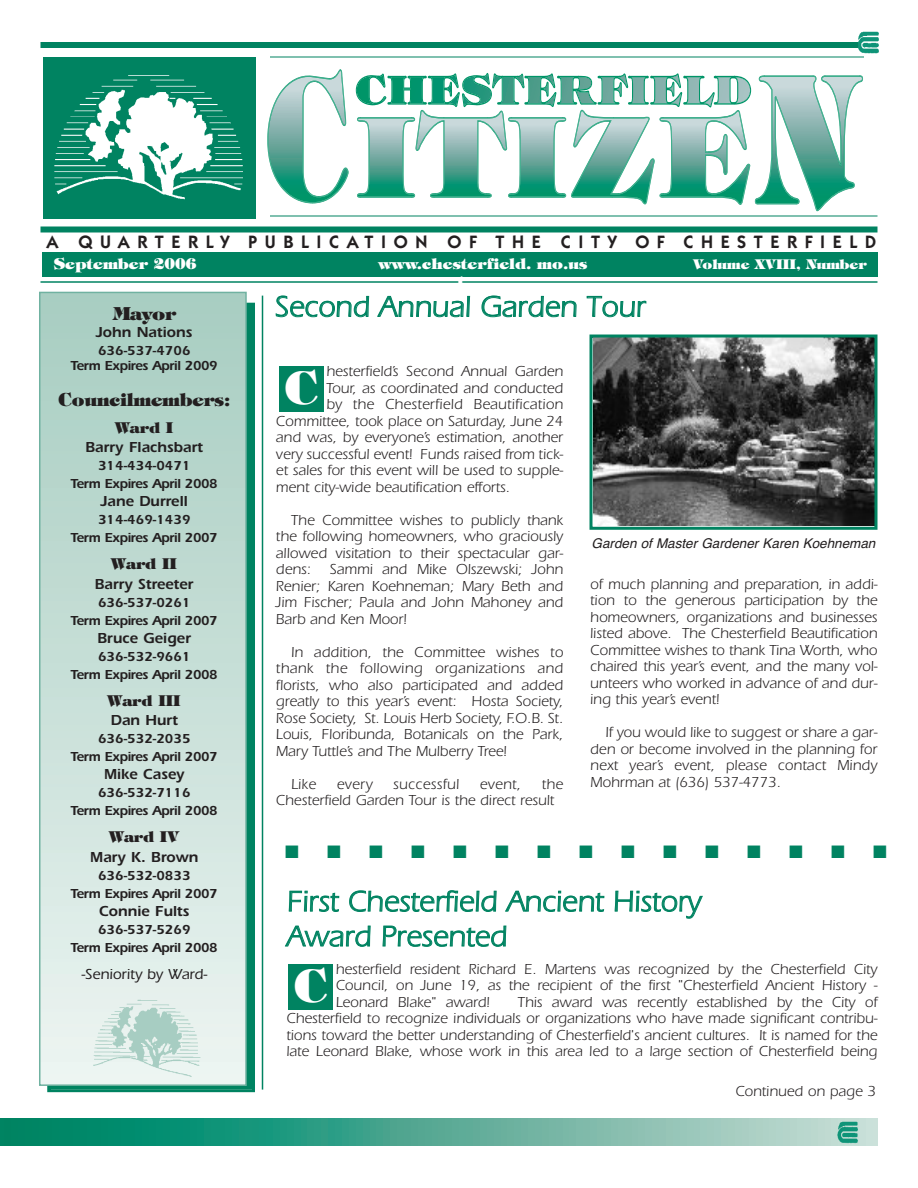
<style>
.page{position:relative;width:918px;height:1188px;background:#fff}
.page>*{position:absolute;margin:0;border:0;box-sizing:border-box;transform-origin:0 0}
.t1{font:800 45px "Tiffany";color:#fff;scale:.96 1}
.t2{font:30px/34.8px "Itc Eras";color:#008361}
.t3{font:600 18px "Itc Kabel";letter-spacing:.42em;color:#231f20}
.t4{font:800 18px "Tiffany";color:#231f20}
.t5{font:18px "Zapf Dingbats";color:#008361}
.t6{font:15px/16.5px "Itc Eras";color:#231f20;text-align:justify}
.t7{font:600 15px "Itc Eras";color:#231f20}
.t8{font:800 15px "Tiffany";color:#fff}
.t9{font:800 15px "Tiffany";letter-spacing:.005em;color:#231f20}
.t10{font:500 15px "Itc Eras";color:#231f20}
.t11{font:15px "Itc Eras";letter-spacing:.025em;color:#231f20}
.t12{font:600 13.5px/18px "Itc Eras";letter-spacing:-.03em;color:#231f20;text-align:center}
.t13{font:italic 13.5px "Helvetica";color:#231f20}
.t14{font:800 13.5px "Tiffany";color:#fff}
.s1{color:#fff}
</style>
<div class="page">
<svg style="left:0;top:1119px;width:878px;height:27px;background:#53aa96"></svg>
<img style="left:858px;top:32px;width:21px;height:21px">
<div style="left:42px;top:252px;width:836px;height:25px;background:#008361"></div>
<div style="left:40px;top:42px;width:818px;height:6px;background:#008361"></div>
<div style="left:43px;top:57px;width:213px;height:161px;background:#008361"></div>
<div style="left:40px;top:226px;width:838px;height:6px;background:#008361"></div>
<hr style="left:40px;top:281px;width:838px;height:2px;background:#008361">
<hr style="left:270px;top:57px;width:594px;height:1px;background:#008361">
<hr style="left:270px;top:216px;width:608px;height:1px;background:#008361">
<img style="left:268px;top:70px;width:80px;height:133px">
<svg style="left:356px;top:73px;width:506px;height:132px"></svg>
<img style="left:755px;top:76px;width:108px;height:135px">
<img style="left:55px;top:75px;width:187px;height:158px">
<img style="left:836px;top:1122px;width:23px;height:21px">
<div style="left:50px;top:306px;width:202px;height:783px;background:#008361"></div>
<div style="left:47px;top:303px;width:208px;height:789px;border:3px solid #008361"></div>
<div style="left:40px;top:293px;width:205px;height:791px;background:linear-gradient(to bottom,#a6ccc0,#ecf4f2)"></div>
<div style="left:39px;top:292px;width:208px;height:794px;border:2px solid #70b2a1"></div>
<hr style="left:262px;top:296px;width:1px;height:794px;background:#008361">
<img style="left:89px;top:986px;width:117px;height:94px">
<div style="left:279px;top:366px;width:44px;height:46px;background:#008361"></div>
<img style="left:594px;top:339px;width:280px;height:187px">
<div style="left:590px;top:335px;width:288px;height:195px;border:3px solid #008361"></div>
<div style="left:288px;top:964px;width:45px;height:46px;background:#008361"></div>
<p class="t3" style="left:46px;top:236px;width:831px">A<span class="s1">.</span>QUARTERLY<span class="s1">.</span>PUBLICATION<span class="s1">.</span>OF<span class="s1">.</span>THE<span class="s1">.</span>CITY<span class="s1">.</span>OF<span class="s1">.</span>CHESTERFIELD</p>
<p class="t8" style="left:54px;top:255px;width:144px">September 2006</p>
<p class="t8" style="left:378px;top:255px;width:211px">www.chesterfield. mo.us</p>
<p class="t14" style="left:693px;top:257px;width:175px">Volume XVIII, Number</p>
<p class="t14" style="left:455px;top:274px;width:11px">1</p>
<p class="t4" style="left:113px;top:304px;width:65px">Mayor</p>
<h2 class="t2" style="left:275px;top:292px;width:372px">Second Annual Garden Tour</h2>
<p class="t7" style="left:96px;top:327px;width:98px">John Nations</p>
<p class="t12" style="left:71px;top:344px;width:149px;line-height:15px">636-537-4706<br>Term Expires April 2009</p>
<p class="t4" style="left:58px;top:389px;width:174px">Councilmembers:</p>
<p class="t9" style="left:115px;top:419px;width:59px">Ward I</p>
<p class="t7" style="left:86px;top:442px;width:119px">Barry Flachsbart</p>
<p class="t12" style="left:71px;top:458px;width:149px">314-434-0471<br>Term Expires April 2008</p>
<p class="t7" style="left:101px;top:496px;width:89px">Jane Durrell</p>
<p class="t12" style="left:71px;top:512px;width:149px">314-469-1439<br>Term Expires April 2007</p>
<p class="t9" style="left:112px;top:555px;width:67px">Ward II</p>
<p class="t7" style="left:95px;top:579px;width:100px">Barry Streeter</p>
<p class="t12" style="left:71px;top:595px;width:149px">636-537-0261<br>Term Expires April 2007</p>
<p class="t7" style="left:97px;top:633px;width:95px">Bruce Geiger</p>
<p class="t12" style="left:71px;top:649px;width:149px">636-532-9661<br>Term Expires April 2008</p>
<p class="t9" style="left:108px;top:692px;width:74px">Ward III</p>
<p class="t7" style="left:111px;top:715px;width:69px">Dan Hurt</p>
<p class="t12" style="left:71px;top:731px;width:149px">636-532-2035<br>Term Expires April 2007</p>
<p class="t7" style="left:104px;top:769px;width:82px">Mike Casey</p>
<p class="t12" style="left:71px;top:785px;width:149px">636-532-7116<br>Term Expires April 2008</p>
<p class="t9" style="left:110px;top:828px;width:71px">Ward IV</p>
<p class="t7" style="left:90px;top:852px;width:110px">Mary K. Brown</p>
<p class="t12" style="left:71px;top:868px;width:149px">636-532-0833<br>Term Expires April 2007</p>
<p class="t7" style="left:99px;top:906px;width:92px">Connie Fults</p>
<p class="t12" style="left:71px;top:922px;width:149px">636-537-5269<br>Term Expires April 2008</p>
<p class="t10" style="left:82px;top:969px;width:127px">-Seniority by Ward-</p>
<p class="t6" style="left:326px;top:364px;width:238px">hesterfield’s Second Annual Garden</p>
<p class="t6" style="left:326px;top:381px;width:238px">Tour, as coordinated and conducted</p>
<p class="t6" style="left:326px;top:397px;width:238px">by the Chesterfield Beautification</p>
<p class="t6" style="left:276px;top:414px;width:289px">Committee, took place on Saturday, June 24</p>
<p class="t6" style="left:276px;top:430px;width:289px">and was, by everyone’s estimation, another</p>
<p class="t6" style="left:276px;top:447px;width:289px">very successful event! Funds raised from tick-</p>
<p class="t6" style="left:276px;top:463px;width:289px">et sales for this event will be used to supple-</p>
<p class="t6" style="left:276px;top:480px;width:236px">ment city-wide beautification efforts.</p>
<p class="t6" style="left:276px;top:513px;width:289px;text-indent:15px">The Committee wishes to publicly thank the following homeowners, who graciously allowed visitation to their spectacular gar&shy;dens:</p>
<h1 class="t1" style="left:284px;top:362px;width:37px">C</h1>
<p class="t13" style="left:592px;top:536px;width:290px">Garden of Master Gardener Karen Koehneman</p>
<p class="t6" style="left:276px;top:562px;width:289px;text-indent:54px">Sammi and Mike Olszewski; John Renier; Karen Koehneman; Mary Beth and Jim Fischer; Paula and John Mahoney and Barb and Ken Moor!</p>
<p class="t6" style="left:276px;top:645px;width:289px;text-indent:15px">In addition, the Committee wishes to thank the following organizations and florists, who also participated and added greatly to this year’s event: Hosta Society, Rose Society, St. Louis Herb Society, F.O.B. St.<br>Louis, Floribunda, Botanicals on the Park, Mary Tuttle’s and The Mulberry Tree!</p>
<p class="t6" style="left:291px;top:777px;width:27px">Like</p>
<p class="t6" style="left:337px;top:777px;width:37px">every</p>
<p class="t11" style="left:393px;top:778px;width:68px">successful</p>
<p class="t6" style="left:480px;top:777px;width:43px">event,</p>
<p class="t6" style="left:590px;top:577px;width:289px">of much planning and preparation, in addi&shy;tion to the generous participation by the homeowners, organizations and businesses listed above. The Chesterfield Beautification Committee wishes to thank Tina Worth, who chaired this year’s event, and the many vol&shy;unteers who worked in advance of and dur&shy;ing this year’s event!</p>
<p class="t6" style="left:590px;top:725px;width:289px;text-indent:15px">If you would like to suggest or share a gar&shy;den or become involved in the planning for next year’s event, please contact Mindy Mohrman at (636) 537-4773.</p>
<p class="t6" style="left:276px;top:777px;width:289px;text-indent:266px">the<br>Chesterfield Garden Tour is the direct result</p>
<p class="t5" style="left:873px;top:841px;width:15px">■</p>
<h2 class="t2" style="left:287px;top:887px;width:416px">First Chesterfield Ancient History<br>Award Presented</h2>
<p class="t6" style="left:336px;top:962px;width:543px">hesterfield resident Richard E. Martens was recognized by the Chesterfield City Council, on June 19, as the recipient of the first "Chesterfield Ancient History - Leonard Blake" award!</p>
<h1 class="t1" style="left:294px;top:960px;width:37px">C</h1>
<p class="t6" style="left:287px;top:995px;width:593px;text-indent:231px">This award was recently established by the City of Chesterfield to recognize individuals or organizations who have made significant contribu&shy;tions toward the better understanding of Chesterfield's ancient cultures. It is named for the late Leonard Blake, whose work in this area led to a large section of Chesterfield being</p>
<p class="t6" style="left:735px;top:1084px;width:142px">Continued on page 3</p>
</div>
